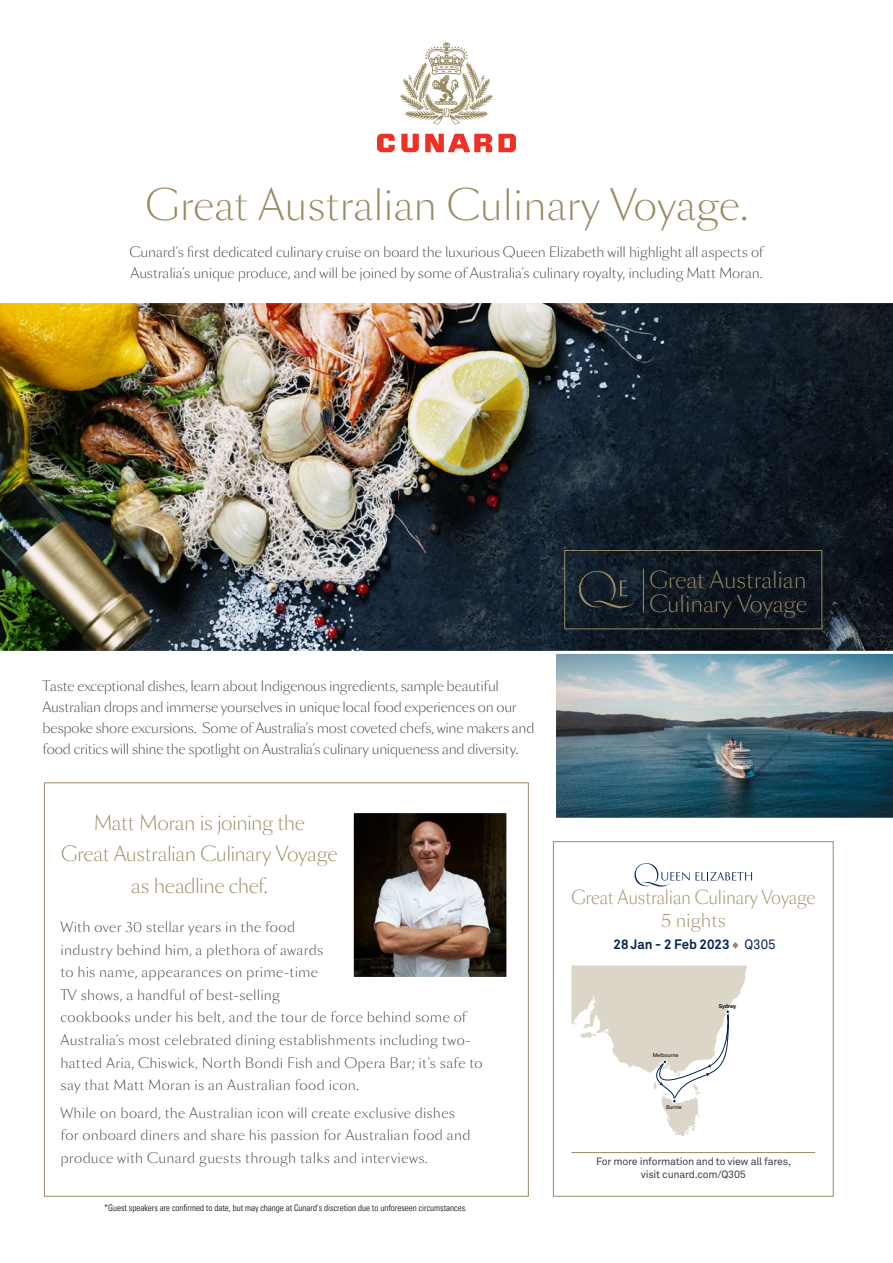
<style>
.page{position:relative;width:893px;height:1263px;background:#fff}
.page>*{position:absolute;margin:0;border:0;box-sizing:border-box;transform-origin:0 0}
.t1{font:300 40.35px "Sang Bleu BP Sans";color:#988a62}
.t2{font:300 21.9px/23.9px "Sang Bleu Sans";letter-spacing:-.005em;color:#988a62}
.t3{font:300 19.5px/31.5px "Sang Bleu BP Sans";letter-spacing:-.025em;color:#988a62;text-align:center}
.t4{font:300 18px/22.5px "Sang Bleu BP Sans";letter-spacing:-.01em;color:#988a62;text-align:center;scale:.94 1}
.t5{font:300 13.5px/22.5px "Sang Bleu BP Sans";letter-spacing:.005em;color:#414042}
.t6{font:300 13.5px/21px "Sang Bleu BP Sans";letter-spacing:-.02em;color:#414042}
.t7{font:700 13.5px "Akkurat Std";color:#002256}
.t8{font:10.5px/12.6px "Akkurat Std";letter-spacing:-.02em;color:#414042;text-align:center}
.t9{font:9px "Univers Com 47 Light Cond";color:#000}
.t10{font:5.4px "Akkurat Std";letter-spacing:-.025em;color:#000}
.t11{font:700 5.4px "Akkurat Std";letter-spacing:-.025em;color:#000}
.s1{font-weight:400}
</style>
<div class="page">
<div style="left:553px;top:841px;width:281px;height:355px;background:#fff;border:1px solid #988a62"></div>
<svg style="left:571px;top:965px;width:176px;height:171px"></svg>
<svg style="left:377px;top:134px;width:18px;height:18px"></svg>
<svg style="left:401px;top:134px;width:18px;height:18px"></svg>
<svg style="left:425px;top:134px;width:67px;height:18px"></svg>
<svg style="left:498px;top:134px;width:18px;height:18px"></svg>
<svg style="left:400px;top:43px;width:93px;height:82px"></svg>
<hr style="left:571px;top:1152px;width:244px;height:1px;background:#988a62">
<svg style="left:634px;top:863px;width:55px;height:24px"></svg>
<svg style="left:696px;top:872px;width:56px;height:8px"></svg>
<svg style="left:732px;top:942px;width:6px;height:7px"></svg>
<img style="left:0;top:303px;width:893px;height:348px">
<hr style="left:643px;top:569px;width:1px;height:43px;background:#988a62">
<svg style="left:579px;top:571px;width:55px;height:39px"></svg>
<div style="left:564px;top:550px;width:258px;height:79px;border:1px solid #988a62"></div>
<img style="left:556px;top:653px;width:337px;height:165px">
<img style="left:355px;top:814px;width:150px;height:162px">
<div style="left:351px;top:810px;width:158px;height:170px;border:3px solid #fff"></div>
<h1 class="t1" style="left:145px;top:176px;width:604px">Great Australian Culinary Voyage.</h1>
<p class="t5" style="left:130px;top:241px;width:635px;line-height:21px">Cunard’s first dedicated culinary cruise on board the luxurious Queen Elizabeth will highlight all aspects of<br>Australia’s unique produce, and will be joined by some of Australia’s culinary royalty, including Matt Moran.</p>
<p class="t6" style="left:43px;top:675px;width:494px">Taste exceptional dishes, learn about Indigenous ingredients, sample beautiful Australian drops and immerse yourselves in unique local food experiences on our bespoke shore excursions. Some of Australia’s most coveted chefs, wine makers and food critics will shine the spotlight on Australia’s culinary uniqueness and diversity.</p>
<h3 class="t3" style="left:61px;top:806px;width:278px">Matt Moran is joining the<br>Great Australian Culinary Voyage as headline chef.</h3>
<p class="t5" style="left:61px;top:916px;width:424px">With over 30 stellar years in the food<br>industry behind him, a plethora of awards<br>to his name, appearances on prime-time<br>TV shows, a handful of best-selling<br>cookbooks under his belt, and the tour de force behind some of Australia’s most celebrated dining establishments including two&shy;hatted Aria, Chiswick, North Bondi Fish and Opera Bar; it’s safe to say that Matt Moran is an Australian food icon.</p>
<p class="t5" style="left:61px;top:1101px;width:412px">While on board, the Australian icon will create exclusive dishes for onboard diners and share his passion for Australian food and produce with Cunard guests through talks and interviews.</p>
<p class="t9" style="left:104px;top:1202px;width:365px">*Guest speakers are confirmed to date, but may change at Cunard's discretion due to unforeseen circumstances.</p>
<h2 class="t2" style="left:649px;top:568px;width:159px">Great Australian<br>Culinary Voyage</h2>
<h3 class="t4" style="left:571px;top:886px;width:261px">Great Australian Culinary Voyage<br>5 nights</h3>
<p class="t7" style="left:614px;top:936px;width:164px">28 Jan - 2 Feb 2023 <span class="s1">Q305</span></p>
<p class="t10" style="left:653px;top:1052px;width:27px">Melbourne</p>
<p class="t10" style="left:666px;top:1104px;width:17px">Burnie</p>
<p class="t11" style="left:719px;top:1002px;width:19px">Sydney</p>
<p class="t8" style="left:596px;top:1155px;width:197px">For more information and to view all fares, visit cunard.com/Q305</p>
</div>
